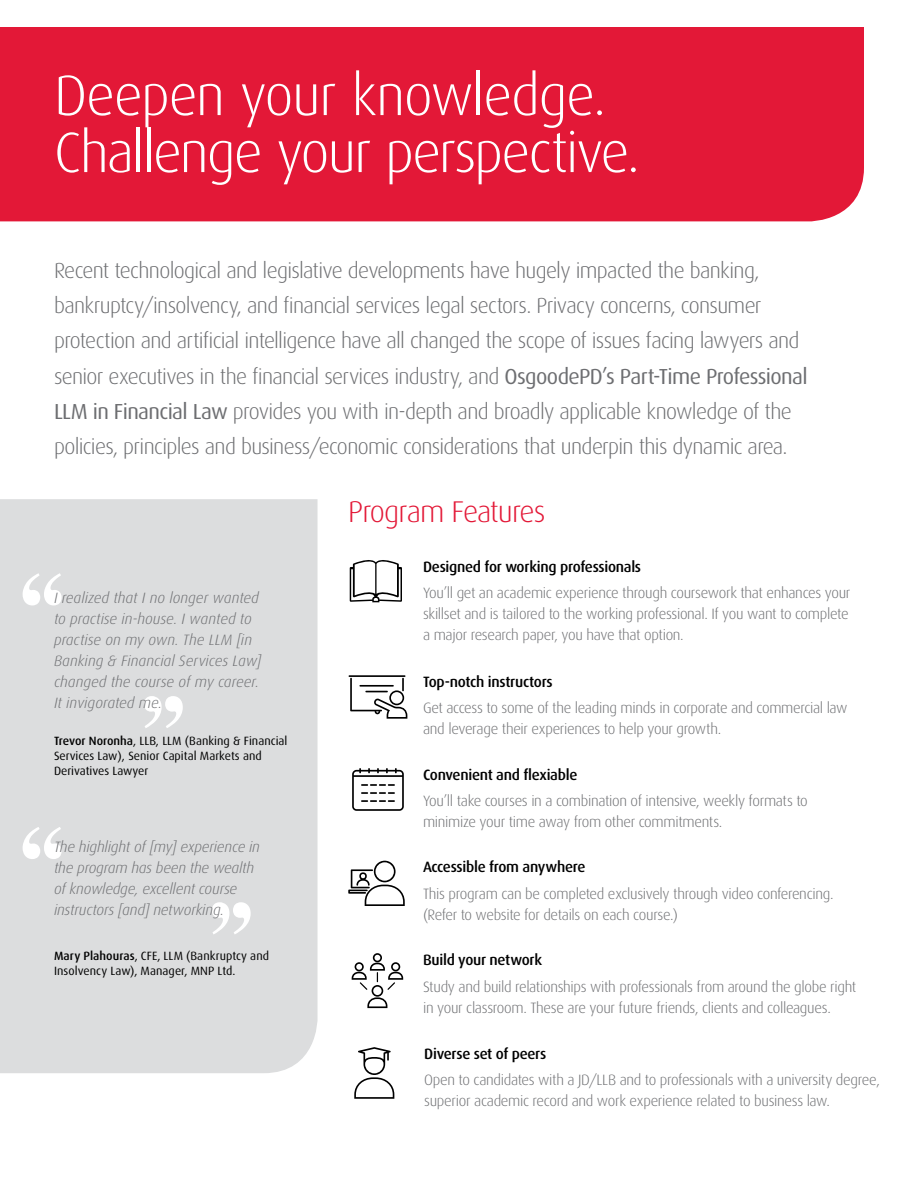
<style>
.page{position:relative;width:918px;height:1188px;background:#fff}
.page>*{position:absolute;margin:0;border:0;box-sizing:border-box;transform-origin:0 0}
.t1{font:300 57px/57px "Dax";letter-spacing:-.03em;color:#fff}
.t2{font:300 30px "Dax";letter-spacing:-.03em;color:#e31837}
.t3{font:300 21.75px/35.2px "Dax";letter-spacing:-.03em;color:#6d6e71}
.t4{font:300 15px/21px "Dax";letter-spacing:-.02em;color:#6d6e71}
.t5{font:italic 300 15px/21px "Dax";letter-spacing:-.005em;color:#6d6e71}
.t6{font:500 15px "Dax";letter-spacing:-.02em;color:#000}
.t7{font:12px/15px "Dax";color:#000}
.s1{font-weight:400}
.s2{font-weight:500}
</style>
<div class="page">
<div style="left:0;top:499px;width:318px;height:574px;background:#dcddde"></div>
<div style="left:0;top:27px;width:864px;height:194px;background:#e31837"></div>
<svg style="left:144px;top:696px;width:39px;height:32px"></svg>
<svg style="left:23px;top:573px;width:39px;height:32px"></svg>
<svg style="left:23px;top:827px;width:39px;height:32px"></svg>
<svg style="left:212px;top:902px;width:39px;height:33px"></svg>
<hr style="left:349px;top:675px;width:56px;height:2px;background:#000">
<svg style="left:350px;top:678px;width:57px;height:41px"></svg>
<svg style="left:352px;top:953px;width:51px;height:55px"></svg>
<svg style="left:348px;top:861px;width:57px;height:45px"></svg>
<svg style="left:352px;top:768px;width:52px;height:43px"></svg>
<svg style="left:350px;top:560px;width:52px;height:42px"></svg>
<svg style="left:354px;top:1047px;width:40px;height:52px"></svg>
<h1 class="t1" style="left:54px;top:68px;width:588px">Deepen your knowledge.<br>Challenge your perspective.</h1>
<p class="t3" style="left:54px;top:253px;width:755px">Recent technological and legislative developments have hugely impacted the banking, bankruptcy/insolvency, and financial services legal sectors. Privacy concerns, consumer protection and artificial intelligence have all changed the scope of issues facing lawyers and senior executives in the financial services industry, and <span class="s1">OsgoodePD’s Part-Time Professional LLM in Financial Law</span> provides you with in-depth and broadly applicable knowledge of the policies, principles and business/economic considerations that underpin this dynamic area.</p>
<p class="t5" style="left:54px;top:588px;width:209px">I realized that I no longer wanted to practise in-house. I wanted to practise on my own. The LLM [in<br>Banking &amp; Financial Services Law] changed the course of my career.<br>It invigorated me.</p>
<p class="t7" style="left:54px;top:734px;width:235px"><span class="s2">Trevor Noronha</span>, LLB, LLM (Banking &amp; Financial<br>Services Law), Senior Capital Markets and<br>Derivatives Lawyer</p>
<p class="t5" style="left:54px;top:836px;width:207px">The highlight of [my] experience in the program has been the wealth of knowledge, excellent course instructors [and] networking.</p>
<p class="t7" style="left:54px;top:948px;width:217px"><span class="s2">Mary Plahouras</span>, CFE, LLM (Bankruptcy and<br>Insolvency Law), Manager, MNP Ltd.</p>
<h2 class="t2" style="left:348px;top:495px;width:199px">Program Features</h2>
<p class="t6" style="left:423px;top:558px;width:220px">Designed for working professionals</p>
<p class="t4" style="left:423px;top:582px;width:429px">You’ll get an academic experience through coursework that enhances your skillset and is tailored to the working professional. If you want to complete a major research paper, you have that option.</p>
<p class="t6" style="left:423px;top:673px;width:131px">Top-notch instructors</p>
<p class="t4" style="left:423px;top:697px;width:426px">Get access to some of the leading minds in corporate and commercial law and leverage their experiences to help your growth.</p>
<p class="t6" style="left:423px;top:766px;width:156px">Convenient and flexiable</p>
<p class="t4" style="left:423px;top:790px;width:386px">You’ll take courses in a combination of intensive, weekly formats to minimize your time away from other commitments.</p>
<p class="t6" style="left:423px;top:859px;width:164px">Accessible from anywhere</p>
<p class="t4" style="left:423px;top:883px;width:412px">This program can be completed exclusively through video conferencing. (Refer to website for details on each course.)</p>
<p class="t6" style="left:423px;top:952px;width:120px">Build your network</p>
<p class="t4" style="left:423px;top:976px;width:435px">Study and build relationships with professionals from around the globe right in your classroom. These are your future friends, clients and colleagues.</p>
<p class="t6" style="left:424px;top:1045px;width:124px">Diverse set of peers</p>
<p class="t4" style="left:424px;top:1070px;width:457px">Open to candidates with a JD/LLB and to professionals with a university degree, superior academic record and work experience related to business law.</p>
</div>
